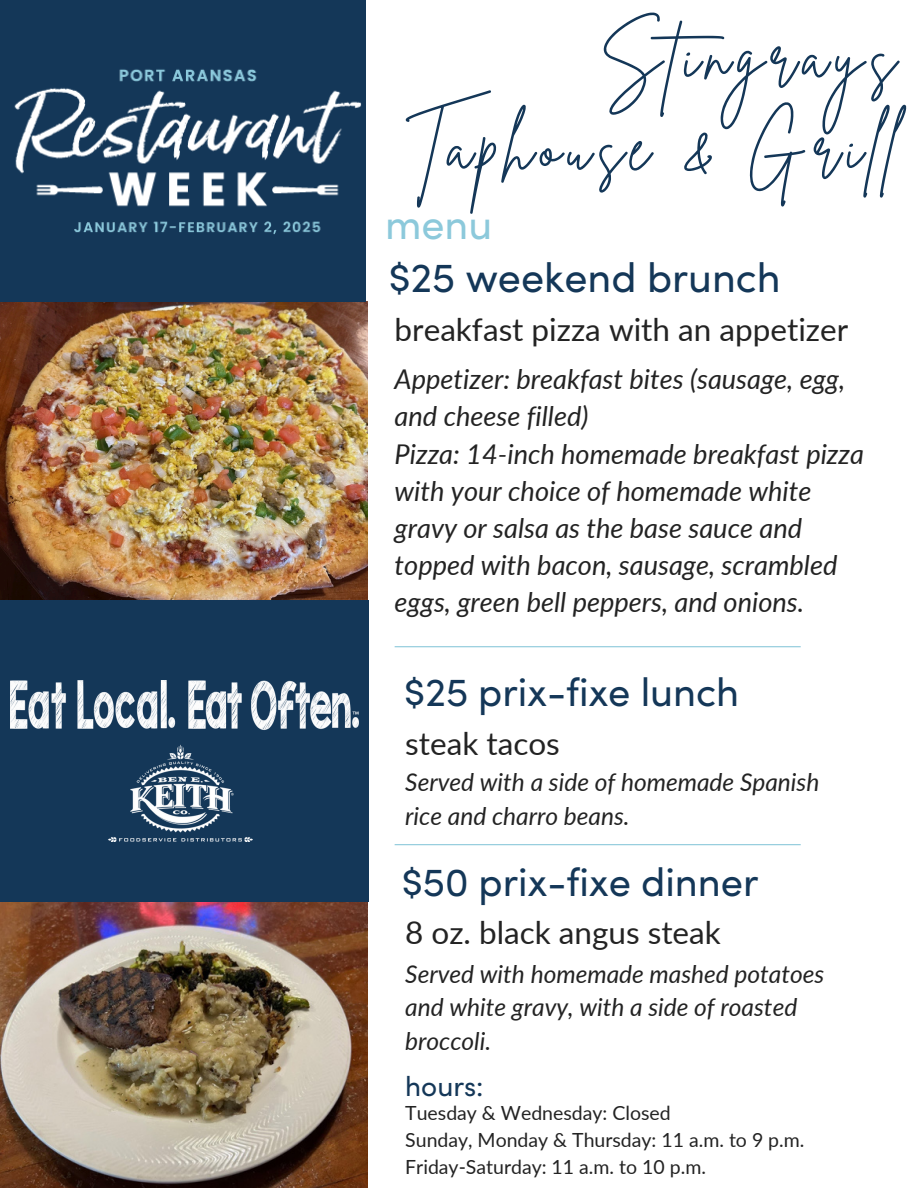
<style>
.page{position:relative;width:918px;height:1188px;background:#fff}
.page>*{position:absolute;margin:0;border:0;box-sizing:border-box;transform-origin:0 0}
.t1{font:65.7px/91.2px "Brittany Signature";letter-spacing:.1em;color:#143758;text-align:right}
.t2{font:41.4px "Sofia Pro";color:#143758}
.t3{font:41.4px "Sofia Pro";color:#8cc9db}
.t4{font:39.9px "Sofia Pro";color:#143758}
.t5{font:31.5px "Lato";color:#232323}
.t6{font:27.9px "Sofia Pro";color:#143758}
.t7{font:italic 27.15px/37.2px "Lato";color:#232323}
.t8{font:italic 24.45px/33.8px "Lato";color:#232323}
.t9{font:19.5px "Lato";color:#232323}
</style>
<div class="page">
<hr style="left:395px;top:646px;width:406px;height:1px;background:#8cc9db">
<hr style="left:395px;top:844px;width:406px;height:1px;background:#8cc9db">
<img style="left:0;top:302px;width:368px;height:299px">
<img style="left:0;top:902px;width:368px;height:286px">
<div style="left:0;top:0;width:366px;height:302px;background:#143758"></div>
<img style="left:14px;top:69px;width:348px;height:166px">
<div style="left:0;top:601px;width:369px;height:301px;background:#143758"></div>
<img style="left:10px;top:681px;width:349px;height:160px">
<h2 class="t1" style="left:406px;top:12px;width:492px">Stingrays<br>Taphouse &amp; Grill</h2>
<p class="t3" style="left:385px;top:197px;width:109px">menu</p>
<h3 class="t2" style="left:389px;top:251px;width:393px">$25 weekend brunch</h3>
<p class="t5" style="left:395px;top:310px;width:455px">breakfast pizza with an appetizer</p>
<h2 class="t7" style="left:395px;top:360px;width:471px">Appetizer: breakfast bites (sausage, egg, and cheese filled)<br>Pizza: 14-inch homemade breakfast pizza with your choice of homemade white gravy or salsa as the base sauce and topped with bacon, sausage, scrambled eggs, green bell peppers, and onions.</h2>
<h4 class="t4" style="left:404px;top:666px;width:336px">$25 prix-fixe lunch</h4>
<p class="t5" style="left:405px;top:724px;width:156px">steak tacos</p>
<h2 class="t8" style="left:405px;top:765px;width:416px">Served with a side of homemade Spanish rice and charro beans.</h2>
<h3 class="t4" style="left:402px;top:856px;width:358px">$50 prix-fixe dinner</h3>
<h5 class="t5" style="left:405px;top:913px;width:317px">8 oz. black angus steak</h5>
<p class="t8" style="left:405px;top:956px;width:421px">Served with homemade mashed potatoes and white gravy, with a side of roasted broccoli.</p>
<h2 class="t6" style="left:405px;top:1067px;width:80px">hours:</h2>
<p class="t9" style="left:405px;top:1101px;width:267px">Tuesday &amp; Wednesday: Closed</p>
<h3 class="t9" style="left:405px;top:1128px;width:401px">Sunday, Monday &amp; Thursday: 11 a.m. to 9 p.m.</h3>
<h5 class="t9" style="left:405px;top:1155px;width:302px">Friday-Saturday: 11 a.m. to 10 p.m.</h5>
</div>
